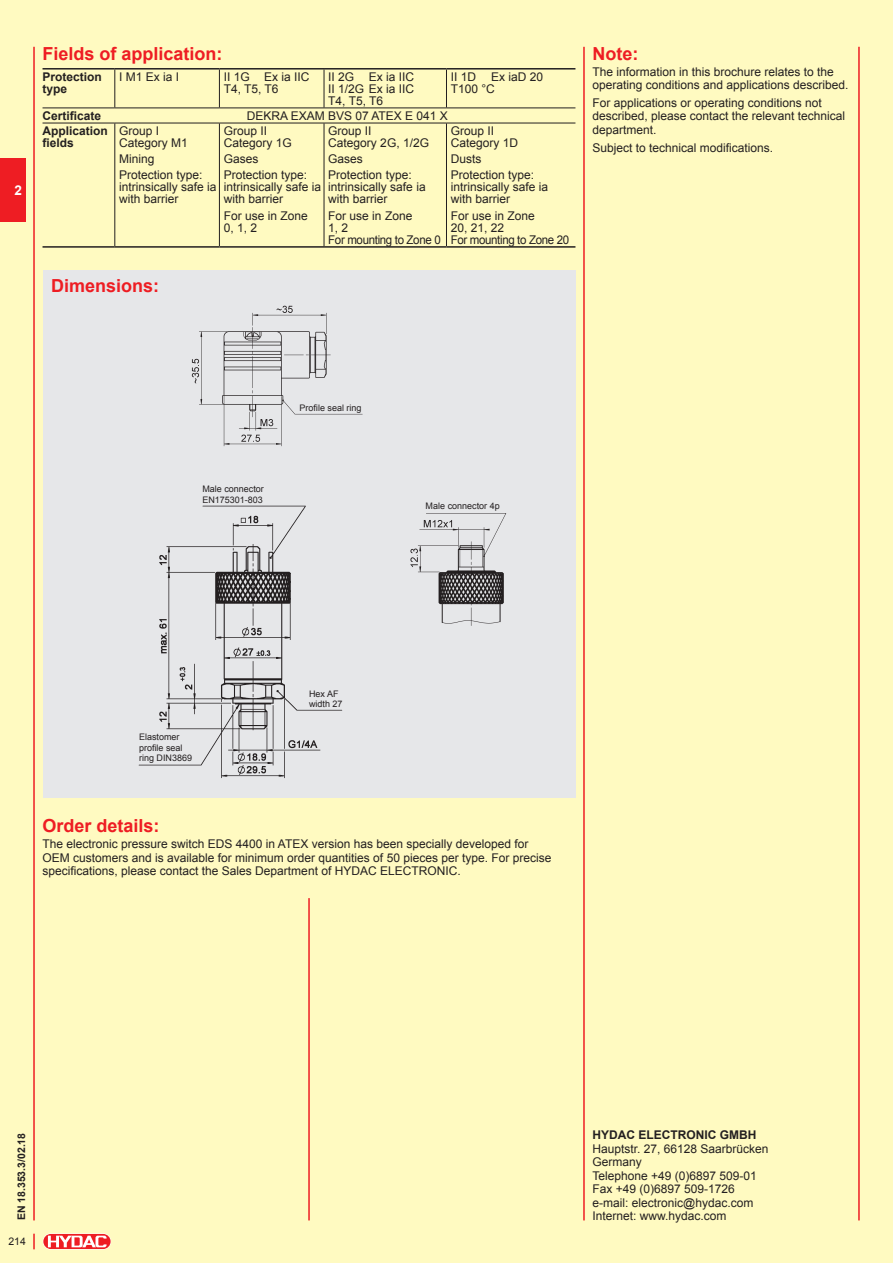
<style>
.page{position:relative;width:893px;height:1263px;background:#fffac1}
.page>*{position:absolute;margin:0;border:0;box-sizing:border-box;transform-origin:0 0}
.t1{font:700 18px "Arial";color:#ee1d23}
.t2{font:700 13.5px "Arial";color:#fff}
.t3{font:12px/12px "Arial";color:#231f20}
.t4{font:12px/12px "Arial";letter-spacing:-.03em;color:#231f20}
.t5{font:700 12px/12px "Arial";color:#231f20}
.t6{font:700 10.5px "Arial";color:#231f20}
.t7{font:10.5px "Arial";color:#231f20}
.t8{font:9px/10.5px "Arial";color:#231f20}
</style>
<div class="page">
<hr style="left:33px;top:47px;width:2px;height:1173px;background:#ee1d23">
<hr style="left:858px;top:47px;width:2px;height:1173px;background:#ee1d23">
<div style="left:43px;top:1233px;width:68px;height:16px;border:1px solid #fff;border-radius:8px"></div>
<svg style="left:43px;top:1234px;width:68px;height:15px"></svg>
<svg style="left:48px;top:1236px;width:59px;height:11px"></svg>
<svg style="left:33px;top:1234px;width:2px;height:15px"></svg>
<div style="left:0;top:158px;width:26px;height:63px;background:#ee1d23"></div>
<hr style="left:583px;top:47px;width:2px;height:1173px;background:#ee1d23">
<div style="left:43px;top:271px;width:532px;height:527px;background:#e6e7e9"></div>
<img style="left:138px;top:505px;width:205px;height:274px">
<img style="left:410px;top:513px;width:97px;height:113px">
<img style="left:191px;top:305px;width:172px;height:142px">
<hr style="left:43px;top:123px;width:72px;height:1px;background:#231f20">
<hr style="left:43px;top:108px;width:72px;height:1px;background:#231f20">
<hr style="left:43px;top:246px;width:72px;height:2px;background:#231f20">
<hr style="left:115px;top:246px;width:104px;height:2px;background:#231f20">
<hr style="left:219px;top:246px;width:105px;height:2px;background:#231f20">
<hr style="left:324px;top:246px;width:122px;height:2px;background:#231f20">
<hr style="left:446px;top:246px;width:129px;height:2px;background:#231f20">
<hr style="left:43px;top:68px;width:72px;height:2px;background:#231f20">
<hr style="left:115px;top:68px;width:104px;height:2px;background:#231f20">
<hr style="left:219px;top:68px;width:105px;height:2px;background:#231f20">
<hr style="left:324px;top:68px;width:122px;height:2px;background:#231f20">
<hr style="left:446px;top:68px;width:129px;height:2px;background:#231f20">
<hr style="left:115px;top:108px;width:104px;height:1px;background:#231f20">
<hr style="left:219px;top:108px;width:105px;height:1px;background:#231f20">
<hr style="left:324px;top:108px;width:122px;height:1px;background:#231f20">
<hr style="left:446px;top:108px;width:129px;height:1px;background:#231f20">
<hr style="left:115px;top:123px;width:104px;height:1px;background:#231f20">
<hr style="left:219px;top:123px;width:105px;height:1px;background:#231f20">
<hr style="left:324px;top:123px;width:122px;height:1px;background:#231f20">
<hr style="left:446px;top:123px;width:129px;height:1px;background:#231f20">
<hr style="left:114px;top:70px;width:1px;height:38px;background:#231f20">
<hr style="left:219px;top:70px;width:1px;height:38px;background:#231f20">
<hr style="left:324px;top:70px;width:1px;height:38px;background:#231f20">
<hr style="left:446px;top:70px;width:1px;height:38px;background:#231f20">
<hr style="left:114px;top:123px;width:1px;height:123px;background:#231f20">
<hr style="left:219px;top:123px;width:1px;height:123px;background:#231f20">
<hr style="left:324px;top:123px;width:1px;height:123px;background:#231f20">
<hr style="left:446px;top:123px;width:1px;height:123px;background:#231f20">
<hr style="left:308px;top:898px;width:2px;height:322px;background:#ee1d23">
<p class="t2" style="left:15px;top:181px;width:9px">2</p>
<h1 class="t1" style="left:43px;top:42px;width:182px">Fields of application:</h1>
<p class="t5" style="left:43px;top:71px;width:61px">Protection type</p>
<p class="t3" style="left:119px;top:71px;width:62px">I M1 Ex ia I</p>
<p class="t3" style="left:224px;top:71px;width:87px">II 1G Ex ia IIC<br>T4, T5, T6</p>
<p class="t3" style="left:328px;top:71px;width:87px;text-align:justify">II 2G Ex ia IIC II 1/2G Ex ia IIC T4, T5, T6</p>
<p class="t3" style="left:451px;top:71px;width:27px">II 1D</p>
<p class="t3" style="left:451px;top:71px;width:94px;text-indent:40px">Ex iaD 20<br>T100 °C</p>
<p class="t5" style="left:43px;top:110px;width:60px">Certificate</p>
<p class="t3" style="left:247px;top:110px;width:203px">DEKRA EXAM BVS 07 ATEX E 041 X</p>
<p class="t5" style="left:43px;top:125px;width:67px">Application fields</p>
<p class="t3" style="left:119px;top:125px;width:70px">Group I<br>Category M1</p>
<p class="t3" style="left:119px;top:151px;width:85px;line-height:16.2px">Mining<br>Protection type:</p>
<p class="t3" style="left:119px;top:181px;width:99px">intrinsically safe ia with barrier</p>
<p class="t3" style="left:328px;top:125px;width:102px">Group II<br>Category 2G, 1/2G</p>
<p class="t3" style="left:328px;top:151px;width:85px;line-height:16.2px">Gases<br>Protection type:</p>
<p class="t3" style="left:328px;top:181px;width:99px">intrinsically safe ia with barrier</p>
<p class="t4" style="left:328px;top:210px;width:114px">For use in Zone<br>1, 2<br>For mounting to Zone 0</p>
<p class="t3" style="left:224px;top:125px;width:70px">Group II<br>Category 1G</p>
<p class="t3" style="left:224px;top:151px;width:85px;line-height:16.2px">Gases<br>Protection type:</p>
<p class="t3" style="left:224px;top:181px;width:99px">intrinsically safe ia with barrier</p>
<p class="t3" style="left:224px;top:210px;width:86px">For use in Zone<br>0, 1, 2</p>
<p class="t3" style="left:451px;top:125px;width:69px">Group II<br>Category 1D</p>
<p class="t3" style="left:451px;top:151px;width:85px;line-height:16.2px">Dusts<br>Protection type:</p>
<p class="t3" style="left:451px;top:181px;width:99px">intrinsically safe ia with barrier</p>
<p class="t4" style="left:451px;top:210px;width:120px">For use in Zone<br>20, 21, 22<br>For mounting to Zone 20</p>
<h1 class="t1" style="left:51px;top:274px;width:110px">Dimensions:</h1>
<h1 class="t1" style="left:592px;top:42px;width:47px">Note:</h1>
<p class="t3" style="left:592px;top:65px;width:258px;line-height:13.5px">The information in this brochure relates to the operating conditions and applications described.</p>
<p class="t3" style="left:592px;top:96px;width:254px;line-height:13.5px">For applications or operating conditions not described, please contact the relevant technical department.</p>
<p class="t3" style="left:592px;top:141px;width:182px">Subject to technical modifications.</p>
<p class="t8" style="left:202px;top:484px;width:63px">Male connector<br>EN175301-803</p>
<p class="t8" style="left:300px;top:403px;width:64px">Profile seal ring</p>
<p class="t8" style="left:426px;top:501px;width:76px">Male connector 4p</p>
<p class="t8" style="left:139px;top:732px;width:55px">Elastomer profile seal ring DIN3869</p>
<p class="t8" style="left:309px;top:688px;width:35px">Hex AF width 27</p>
<h1 class="t1" style="left:43px;top:814px;width:119px">Order details:</h1>
<p class="t3" style="left:43px;top:837px;width:510px;line-height:13.5px">The electronic pressure switch EDS 4400 in ATEX version has been specially developed for<br>OEM customers and is available for minimum order quantities of 50 pieces per type. For precise specifications, please contact the Sales Department of HYDAC ELECTRONIC.</p>
<p class="t6" style="left:14px;top:1220px;width:89px;rotate:-90deg">EN 18.353.3/02.18</p>
<p class="t7" style="left:8px;top:1235px;width:19px">214</p>
<p class="t5" style="left:592px;top:1129px;width:165px">HYDAC ELECTRONIC GMBH</p>
<p class="t3" style="left:592px;top:1142px;width:178px;line-height:13.5px">Hauptstr. 27, 66128 Saarbrücken<br>Germany<br>Telephone +49 (0)6897 509-01<br>Fax +49 (0)6897 509-1726 e-mail: electronic@hydac.com<br>Internet: www.hydac.com</p>
</div>
